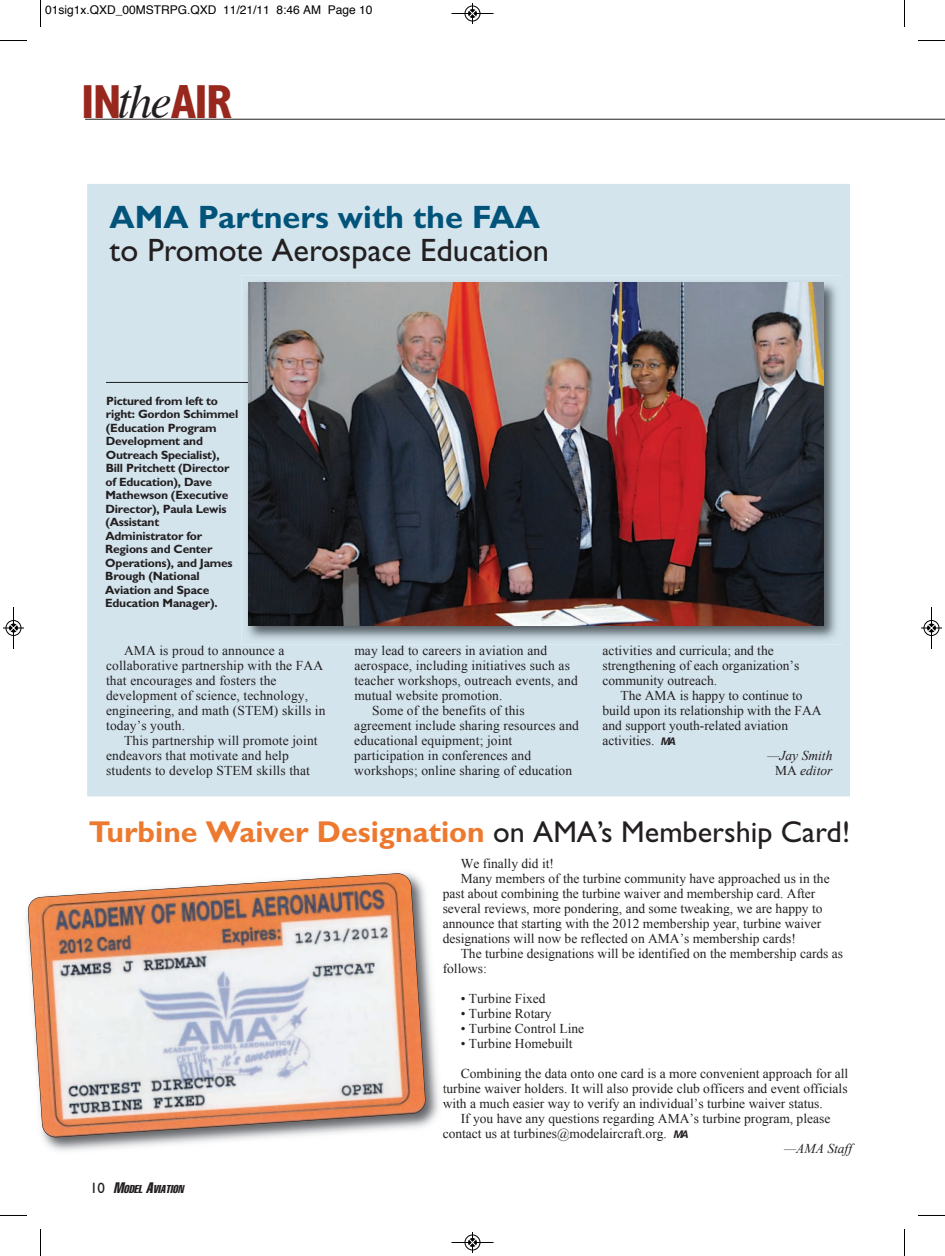
<style>
.page{position:relative;width:945px;height:1256px;background:#fff}
.page>*{position:absolute;margin:0;border:0;box-sizing:border-box;transform-origin:0 0}
.t1{font:700 condensed 48px "Gill Sans";color:#98281d}
.t2{font:32.4px/32.4px "Gill Sans";color:#231f20}
.t3{font:700 30.15px "Gill Sans";color:#ed792f}
.t4{font:13.5px "Times New Roman";color:#231f20}
.t5{font:italic 13.5px "Times New Roman";color:#231f20}
.t6{font:700 12px/13.5px "Gill Sans";letter-spacing:-.015em;color:#231f20}
.t7{font:12px "Helvetica";color:#000}
.t8{font:italic extra-condensed 11.25px "Helvetica";color:#231f20}
.s1{font-family:"Times";font-weight:400;font-style:italic;font-stretch:normal;color:#231f20}
.s2{font-weight:700;color:#01537a}
.s3{font-family:"Helvetica Neue";font-weight:700;font-style:italic;font-size:10.5px}
.s4{font-style:normal}
.s5{font-weight:400;color:#231f20}
.s6{font-family:"Gill Sans";font-style:normal;font-stretch:normal;font-size:15px}
.s7{font-size:15px}
</style>
<div class="page">
<hr style="left:85px;top:119px;width:860px;height:1px;background:#231f20">
<div style="left:87px;top:184px;width:763px;height:612px;background:#d3e4ed"></div>
<hr style="left:106px;top:382px;width:185px;height:1px;background:#231f20">
<img style="left:242px;top:275px;width:601px;height:369px">
<img style="left:248px;top:282px;width:576px;height:343px">
<img style="left:42px;top:913px;width:401px;height:238px">
<svg style="left:27px;top:872px;width:399px;height:265px"></svg>
<svg style="left:40px;top:0;width:1px;height:27px"></svg>
<svg style="left:0;top:40px;width:27px;height:1px"></svg>
<svg style="left:904px;top:0;width:1px;height:27px"></svg>
<svg style="left:918px;top:40px;width:27px;height:1px"></svg>
<svg style="left:40px;top:1229px;width:1px;height:27px"></svg>
<svg style="left:0;top:1215px;width:27px;height:1px"></svg>
<svg style="left:904px;top:1229px;width:1px;height:27px"></svg>
<svg style="left:918px;top:1215px;width:27px;height:1px"></svg>
<hr style="left:452px;top:13px;width:42px;height:1px;background:#000">
<div style="left:465px;top:6px;width:15px;height:15px;border:1px solid #000;border-radius:50%"></div>
<svg style="left:469px;top:3px;width:7px;height:21px"></svg>
<hr style="left:452px;top:1242px;width:42px;height:1px;background:#000">
<div style="left:465px;top:1234px;width:15px;height:16px;border:1px solid #000;border-radius:50%"></div>
<svg style="left:469px;top:1232px;width:7px;height:20px"></svg>
<div style="left:6px;top:620px;width:15px;height:16px;border:1px solid #fff;border-radius:50%"></div>
<div style="left:9px;top:623px;width:9px;height:10px;background:#9e9e9e;border-radius:50%"></div>
<hr style="left:13px;top:607px;width:1px;height:42px;background:#000">
<div style="left:6px;top:620px;width:15px;height:15px;border:1px solid #000;border-radius:50%"></div>
<svg style="left:3px;top:624px;width:21px;height:8px"></svg>
<div style="left:924px;top:620px;width:15px;height:16px;border:1px solid #fff;border-radius:50%"></div>
<div style="left:927px;top:623px;width:9px;height:10px;background:#9e9e9e;border-radius:50%"></div>
<hr style="left:931px;top:607px;width:1px;height:42px;background:#000">
<div style="left:924px;top:620px;width:15px;height:15px;border:1px solid #000;border-radius:50%"></div>
<svg style="left:921px;top:624px;width:21px;height:8px"></svg>
<p class="t7" style="left:45px;top:4px;width:329px">01sig1x.QXD_00MSTRPG.QXD 11/21/11 8:46 AM Page 10</p>
<p class="t1" style="left:81px;top:83px;width:153px">IN<span class="s1">the</span>AIR</p>
<p class="t2" style="left:110px;top:204px;width:441px"><span class="s2">AMA Partners with the FAA </span>to Promote Aerospace Education</p>
<p class="t6" style="left:105px;top:395px;width:135px">Pictured from left to right: Gordon Schimmel (Education Program<br>Development and<br>Outreach Specialist),<br>Bill Pritchett (Director of Education), Dave<br>Mathewson (Executive<br>Director), Paula Lewis (Assistant<br>Administrator for<br>Regions and Center<br>Operations), and James<br>Brough (National<br>Aviation and Space<br>Education Manager).</p>
<p class="t4" style="left:124px;top:643px;width:162px">AMA is proud to announce a</p>
<p class="t4" style="left:106px;top:658px;width:219px">collaborative partnership with the FAA</p>
<p class="t4" style="left:106px;top:673px;width:172px">that encourages and fosters the</p>
<p class="t4" style="left:106px;top:688px;width:204px">development of science, technology,</p>
<p class="t4" style="left:106px;top:703px;width:221px">engineering, and math (STEM) skills in</p>
<p class="t4" style="left:106px;top:718px;width:81px">today’s youth.</p>
<p class="t4" style="left:124px;top:733px;width:195px">This partnership will promote joint</p>
<p class="t4" style="left:106px;top:748px;width:184px">endeavors that motivate and help</p>
<p class="t4" style="left:106px;top:763px;width:205px">students to develop STEM skills that</p>
<p class="t4" style="left:354px;top:643px;width:194px">may lead to careers in aviation and</p>
<p class="t4" style="left:354px;top:658px;width:217px">aerospace, including initiatives such as</p>
<p class="t4" style="left:354px;top:673px;width:225px">teacher workshops, outreach events, and</p>
<p class="t4" style="left:354px;top:688px;width:150px">mutual website promotion.</p>
<p class="t4" style="left:372px;top:703px;width:154px">Some of the benefits of this</p>
<p class="t4" style="left:354px;top:718px;width:226px">agreement include sharing resources and</p>
<p class="t4" style="left:354px;top:733px;width:160px">educational equipment; joint</p>
<p class="t4" style="left:354px;top:748px;width:179px">participation in conferences and</p>
<p class="t4" style="left:354px;top:763px;width:219px">workshops; online sharing of education</p>
<p class="t4" style="left:602px;top:643px;width:173px">activities and curricula; and the</p>
<p class="t4" style="left:602px;top:658px;width:198px">strengthening of each organization’s</p>
<p class="t4" style="left:602px;top:673px;width:116px">community outreach.</p>
<p class="t4" style="left:620px;top:688px;width:184px">The AMA is happy to continue to</p>
<p class="t4" style="left:602px;top:703px;width:221px">build upon its relationship with the FAA</p>
<p class="t4" style="left:602px;top:718px;width:187px">and support youth-related aviation</p>
<p class="t4" style="left:602px;top:733px;width:76px">activities. <span class="s3">MA</span></p>
<p class="t5" style="left:768px;top:748px;width:66px">—Jay Smith</p>
<p class="t5" style="left:775px;top:763px;width:59px"><span class="s4">MA</span> editor</p>
<p class="t3" style="left:89px;top:820px;width:763px">Turbine Waiver Designation <span class="s5">on AMA’s Membership Card!</span></p>
<p class="t4" style="left:461px;top:856px;width:95px">We finally did it!</p>
<p class="t4" style="left:461px;top:871px;width:370px">Many members of the turbine community have approached us in the</p>
<p class="t4" style="left:443px;top:886px;width:374px">past about combining the turbine waiver and membership card. After</p>
<p class="t4" style="left:443px;top:901px;width:381px">several reviews, more pondering, and some tweaking, we are happy to</p>
<p class="t4" style="left:443px;top:916px;width:380px">announce that starting with the 2012 membership year, turbine waiver</p>
<p class="t4" style="left:443px;top:931px;width:355px">designations will now be reflected on AMA’s membership cards!</p>
<p class="t4" style="left:461px;top:946px;width:384px">The turbine designations will be identified on the membership cards as</p>
<p class="t4" style="left:443px;top:961px;width:46px">follows:</p>
<p class="t4" style="left:461px;top:991px;width:86px">• Turbine Fixed</p>
<p class="t4" style="left:461px;top:1006px;width:92px">• Turbine Rotary</p>
<p class="t4" style="left:461px;top:1021px;width:125px">• Turbine Control Line</p>
<p class="t4" style="left:461px;top:1036px;width:113px">• Turbine Homebuilt</p>
<p class="t4" style="left:461px;top:1066px;width:389px">Combining the data onto one card is a more convenient approach for all</p>
<p class="t4" style="left:443px;top:1081px;width:406px">turbine waiver holders. It will also provide club officers and event officials</p>
<p class="t4" style="left:443px;top:1096px;width:382px">with a much easier way to verify an individual’s turbine waiver status.</p>
<p class="t4" style="left:461px;top:1111px;width:371px">If you have any questions regarding AMA’s turbine program, please</p>
<p class="t4" style="left:443px;top:1126px;width:248px">contact us at turbines@modelaircraft.org. <span class="s3">MA</span></p>
<p class="t5" style="left:784px;top:1141px;width:69px">—AMA Staff</p>
<p class="t8" style="left:90px;top:1184px;width:97px"><span class="s6">1 0</span> <span class="s7">M</span>ODEL <span class="s7">A</span>VIATION</p>
</div>
